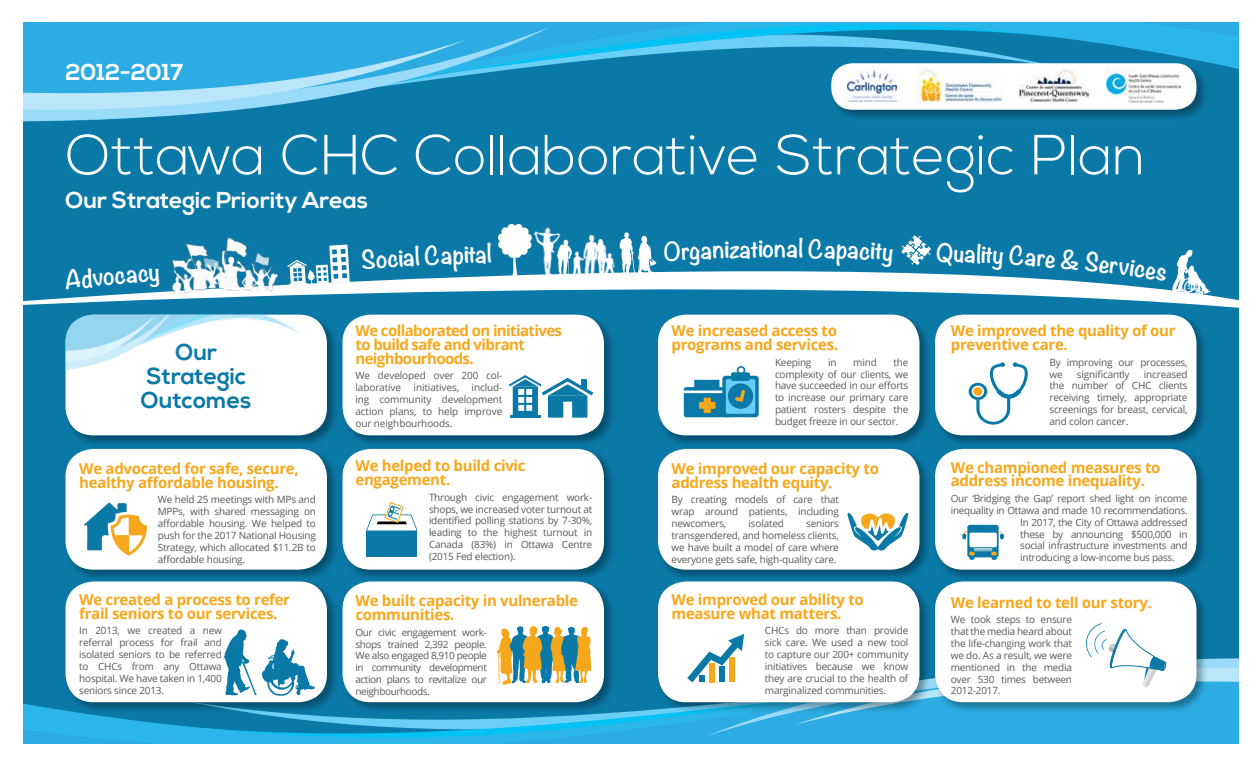
<style>
.page{position:relative;width:1260px;height:765px;background:#fff}
.page>*{position:absolute;margin:0;border:0;box-sizing:border-box;transform-origin:0 0}
.t1{font:300 56.5px "Nexa";color:#fff}
.t2{font:700 23px "Nexa";color:#fff}
.t3{font:700 23px/23.8px "Nexa";color:#0b79a7;text-align:center}
.t4{font:700 22.5px "Noteworthy";color:#fff}
.t5{font:700 15px/13.8px "Open Sans";letter-spacing:-.02em;color:#f7a71b}
.t6{font:700 15px/13.8px "Open Sans";letter-spacing:-.04em;color:#f7a71b}
.t7{font:10px/11.9px "Open Sans";letter-spacing:-.02em;color:#58595b;text-align:justify}
</style>
<div class="page">
<div style="left:22px;top:21px;width:1218px;height:723px;background:#0b79a7"></div>
<svg style="left:22px;top:668px;width:1218px;height:76px"></svg>
<div style="left:706px;top:714px;width:534px;height:22px;background:#2cace2"></div>
<svg style="left:794px;top:627px;width:446px;height:98px;background:#37abdd"></svg>
<svg style="left:22px;top:220px;width:1218px;height:95px"></svg>
<svg style="left:22px;top:21px;width:1218px;height:89px"></svg>
<svg style="left:22px;top:26px;width:530px;height:84px;fill:#2cace2"></svg>
<svg style="left:22px;top:40px;width:443px;height:120px"></svg>
<div style="left:656px;top:313px;width:276px;height:134px;background:#000;opacity:.35"></div>
<div style="left:658px;top:315px;width:261px;height:120px;background:#fff;border-radius:28px"></div>
<div style="left:64px;top:313px;width:275px;height:134px;background:#000;opacity:.35"></div>
<img style="left:66px;top:315px;width:261px;height:120px">
<div style="left:656px;top:447px;width:276px;height:135px;background:#000;opacity:.35"></div>
<div style="left:658px;top:449px;width:261px;height:121px;background:#fff;border-radius:28px"></div>
<div style="left:64px;top:447px;width:275px;height:135px;background:#000;opacity:.35"></div>
<div style="left:65px;top:449px;width:262px;height:121px;background:#fff;border-radius:28px"></div>
<div style="left:656px;top:580px;width:276px;height:134px;background:#000;opacity:.35"></div>
<div style="left:658px;top:581px;width:261px;height:121px;background:#fff;border-radius:28px"></div>
<div style="left:64px;top:580px;width:275px;height:134px;background:#000;opacity:.35"></div>
<div style="left:65px;top:581px;width:262px;height:121px;background:#fff;border-radius:28px"></div>
<div style="left:933px;top:313px;width:276px;height:134px;background:#000;opacity:.35"></div>
<div style="left:935px;top:315px;width:262px;height:120px;background:#fff;border-radius:28px"></div>
<div style="left:829px;top:61px;width:379px;height:61px;background:#000;opacity:.35"></div>
<div style="left:831px;top:63px;width:366px;height:47px;background:#fff;border-radius:21px"></div>
<div style="left:341px;top:313px;width:275px;height:134px;background:#000;opacity:.35"></div>
<div style="left:343px;top:315px;width:261px;height:120px;background:#fff;border-radius:28px"></div>
<div style="left:933px;top:447px;width:276px;height:135px;background:#000;opacity:.35"></div>
<div style="left:935px;top:449px;width:262px;height:121px;background:#fff;border-radius:28px"></div>
<div style="left:341px;top:447px;width:275px;height:135px;background:#000;opacity:.35"></div>
<div style="left:343px;top:449px;width:261px;height:121px;background:#fff;border-radius:28px"></div>
<div style="left:933px;top:580px;width:276px;height:134px;background:#000;opacity:.35"></div>
<div style="left:935px;top:581px;width:262px;height:121px;background:#fff;border-radius:28px"></div>
<div style="left:341px;top:580px;width:275px;height:134px;background:#000;opacity:.35"></div>
<div style="left:343px;top:581px;width:261px;height:121px;background:#fff;border-radius:28px"></div>
<svg style="left:287px;top:245px;width:63px;height:41px"></svg>
<svg style="left:498px;top:224px;width:31px;height:54px"></svg>
<img style="left:529px;top:224px;width:36px;height:56px">
<img style="left:569px;top:220px;width:49px;height:65px">
<svg style="left:619px;top:232px;width:37px;height:44px"></svg>
<svg style="left:557px;top:240px;width:15px;height:36px"></svg>
<img style="left:170px;top:232px;width:108px;height:66px">
<svg style="left:1086px;top:623px;width:80px;height:65px"></svg>
<svg style="left:969px;top:362px;width:59px;height:63px"></svg>
<svg style="left:972px;top:386px;width:12px;height:11px"></svg>
<div style="left:973px;top:387px;width:9px;height:9px;background:#f7a71b;border-radius:50%"></div>
<svg style="left:847px;top:513px;width:62px;height:38px"></svg>
<svg style="left:687px;top:634px;width:57px;height:48px"></svg>
<div style="left:719px;top:667px;width:6px;height:15px;background:#0b79a7"></div>
<div style="left:729px;top:658px;width:6px;height:24px;background:#f7a71b"></div>
<svg style="left:509px;top:375px;width:84px;height:43px"></svg>
<div style="left:581px;top:379px;width:5px;height:10px;background:#0b79a7"></div>
<div style="left:367px;top:531px;width:50px;height:26px;background:#0b79a7"></div>
<svg style="left:366px;top:502px;width:52px;height:29px"></svg>
<svg style="left:497px;top:626px;width:94px;height:59px"></svg>
<svg style="left:83px;top:503px;width:64px;height:53px"></svg>
<svg style="left:224px;top:629px;width:91px;height:67px"></svg>
<svg style="left:967px;top:525px;width:32px;height:32px"></svg>
<div style="left:969px;top:533px;width:28px;height:14px;background:#fff;border-radius:2px"></div>
<svg style="left:969px;top:548px;width:28px;height:12px"></svg>
<svg style="left:962px;top:531px;width:5px;height:8px"></svg>
<svg style="left:999px;top:531px;width:5px;height:8px"></svg>
<img style="left:847px;top:71px;width:49px;height:30px">
<img style="left:917px;top:67px;width:86px;height:36px">
<img style="left:1020px;top:70px;width:69px;height:31px">
<img style="left:1107px;top:67px;width:73px;height:35px">
<svg style="left:684px;top:366px;width:75px;height:51px"></svg>
<svg style="left:900px;top:233px;width:103px;height:38px"></svg>
<svg style="left:1009px;top:245px;width:202px;height:51px"></svg>
<svg style="left:664px;top:240px;width:59px;height:26px"></svg>
<svg style="left:799px;top:238px;width:94px;height:29px"></svg>
<svg style="left:361px;top:249px;width:15px;height:21px"></svg>
<svg style="left:415px;top:245px;width:37px;height:21px"></svg>
<svg style="left:488px;top:243px;width:3px;height:20px"></svg>
<h2 class="t2" style="left:66px;top:59px;width:119px">2012-2017</h2>
<h1 class="t1" style="left:66px;top:122px;width:1081px">Ottawa CHC Collaborative Strategic Plan</h1>
<h2 class="t2" style="left:66px;top:186px;width:304px">Our Strategic Priority Areas</h2>
<h3 class="t4" style="left:62px;top:260px;width:97px;rotate:-6deg">Advocacy</h3>
<h2 class="t3" style="left:141px;top:341px;width:112px">Our<br>Strategic<br>Outcomes</h2>
<h3 class="t5" style="left:79px;top:461px;width:221px">We advocated for safe, secure, healthy affordable housing.</h3>
<p class="t7" style="left:158px;top:493px;width:160px">We held 25 meetings with MPs and MPPs, with shared messaging on affordable housing. We helped to push for the 2017 National Housing Strategy, which allocated $11.2B to affordable housing.</p>
<h3 class="t5" style="left:79px;top:592px;width:212px">We created a process to refer frail seniors to our services.</h3>
<p class="t7" style="left:79px;top:625px;width:144px">In 2013, we created a new referral process for frail and isolated seniors to be referred to CHCs from any Ottawa hospital. We have taken in 1,400 seniors since 2013.</p>
<h3 class="t4" style="left:374px;top:239px;width:40px;rotate:-4deg">ocia</h3>
<h3 class="t4" style="left:452px;top:235px;width:36px;rotate:-2deg">pita</h3>
<h3 class="t6" style="left:355px;top:324px;width:208px">We collaborated on initiatives to build safe and vibrant neighbourhoods.</h3>
<p class="t7" style="left:355px;top:370px;width:148px">We developed over 200 col&shy;laborative initiatives, includ&shy;ing community development action plans, to help improve our neighbourhoods.</p>
<h3 class="t5" style="left:355px;top:459px;width:172px">We helped to build civic engagement.</h3>
<p class="t7" style="left:429px;top:491px;width:165px">Through civic engagement work&shy;shops, we increased voter turnout at identified polling stations by 7-30%, leading to the highest turnout in Canada (83%) in Ottawa Centre (2015 Fed election).</p>
<h3 class="t5" style="left:355px;top:594px;width:224px">We built capacity in vulnerable communities.</h3>
<p class="t7" style="left:355px;top:626px;width:133px">Our civic engagement work&shy;shops trained 2,392 people.<br>We also engaged 8,910 people in community development action plans to revitalize our neighbourhoods.</p>
<h3 class="t4" style="left:725px;top:229px;width:40px;rotate:-1deg">izati</h3>
<h3 class="t4" style="left:763px;top:228px;width:37px">ona</h3>
<h3 class="t5" style="left:672px;top:324px;width:168px">We increased access to programs and services.</h3>
<p class="t7" style="left:775px;top:356px;width:38px">Keeping</p>
<p class="t7" style="left:828px;top:356px;width:10px">in</p>
<p class="t7" style="left:853px;top:356px;width:25px">mind</p>
<p class="t7" style="left:775px;top:356px;width:135px;text-indent:119px">the complexity of our clients, we have succeeded in our efforts to increase our primary care patient rosters despite the budget freeze in our sector.</p>
<h3 class="t5" style="left:672px;top:461px;width:209px">We improved our capacity to address health equity.</h3>
<p class="t7" style="left:672px;top:493px;width:169px">By creating models of care that wrap around patients, including newcomers,</p>
<p class="t7" style="left:749px;top:517px;width:37px">isolated</p>
<p class="t7" style="left:672px;top:517px;width:169px;text-indent:135px">seniors transgendered, and homeless clients, we have built a model of care where everyone gets safe, high-quality care.</p>
<h3 class="t5" style="left:672px;top:592px;width:194px">We improved our ability to measure what matters.</h3>
<p class="t7" style="left:765px;top:625px;width:145px">CHCs do more than provide sick care. We used a new tool to capture our 200+ community initiatives because we know they are crucial to the health of marginalized communities.</p>
<h3 class="t5" style="left:951px;top:324px;width:226px">We improved the quality of our preventive care.</h3>
<p class="t7" style="left:1049px;top:356px;width:140px">By improving our processes, we</p>
<p class="t7" style="left:1077px;top:368px;width:54px">significantly</p>
<p class="t7" style="left:1049px;top:368px;width:140px;text-indent:94px">increased the number of CHC clients receiving timely, appropriate screenings for breast, cervical, and colon cancer.</p>
<h3 class="t5" style="left:951px;top:460px;width:211px">We championed measures to address income inequality.</h3>
<p class="t7" style="left:951px;top:492px;width:238px">Our ‘Bridging the Gap’ report shed light on income</p>
<p class="t7" style="left:951px;top:504px;width:238px">inequality in Ottawa and made 10 recommendations.</p>
<p class="t7" style="left:1020px;top:516px;width:169px">In 2017, the City of Ottawa addressed</p>
<p class="t7" style="left:1020px;top:528px;width:169px">these by announcing $500,000 in</p>
<p class="t7" style="left:1020px;top:540px;width:169px">social infrastructure investments and</p>
<p class="t7" style="left:1020px;top:552px;width:156px">introducing a low-income bus pass.</p>
<h3 class="t5" style="left:951px;top:595px;width:203px">We learned to tell our story.</h3>
<p class="t7" style="left:951px;top:613px;width:123px">We took steps to ensure that the media heard about the life-changing work that we do. As a result, we were mentioned in the media over 530 times between 2012-2017.</p>
</div>
